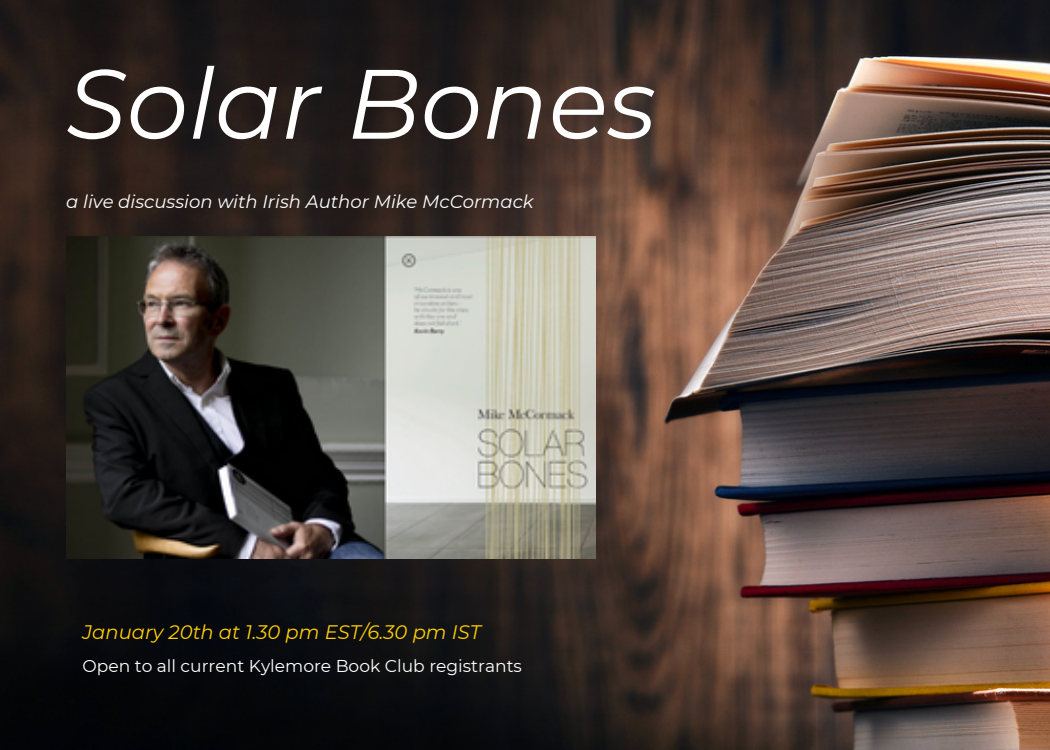
<style>
.page{position:relative;width:1050px;height:750px;background:#fff}
.page>*{position:absolute;margin:0;border:0;box-sizing:border-box;transform-origin:0 0}
.t1{font:italic 98.4px "Montserrat";color:#fff}
.t2{font:italic 19.6px "Montserrat";color:#ffcf01}
.t3{font:italic 18px "Montserrat";color:#fff}
.t4{font:17.2px "Montserrat";color:#fff}
</style>
<div class="page">
<img style="left:0;top:0;width:1050px;height:750px">
<img style="left:66px;top:237px;width:529px;height:321px">
<p class="t1" style="left:66px;top:43px;width:592px">Solar Bones</p>
<p class="t3" style="left:66px;top:191px;width:469px">a live discussion with Irish Author Mike McCormack</p>
<p class="t2" style="left:82px;top:620px;width:400px">January 20th at 1.30 pm EST/6.30 pm IST</p>
<p class="t4" style="left:82px;top:655px;width:441px">Open to all current Kylemore Book Club registrants</p>
</div>
